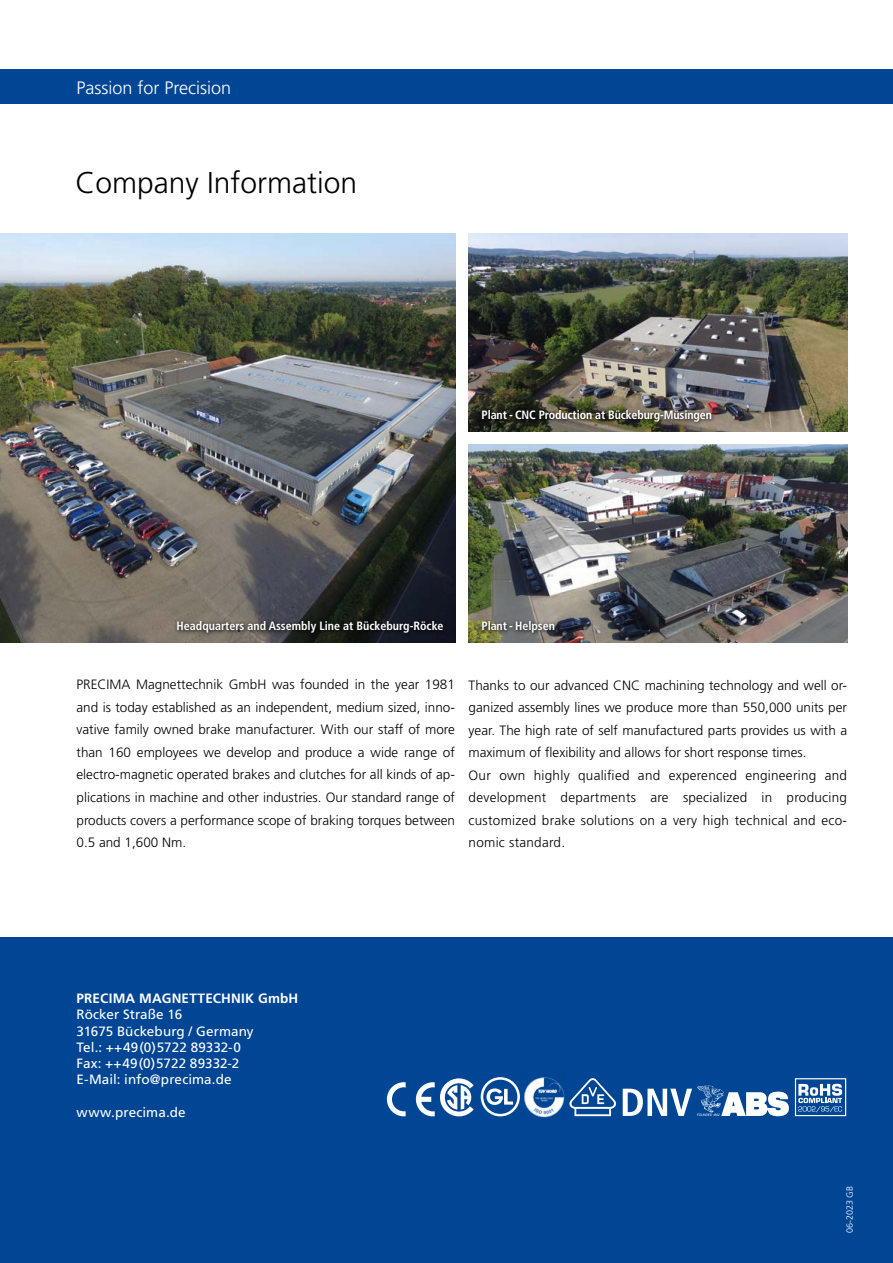
<style>
.page{position:relative;width:893px;height:1263px;background:#fff}
.page>*{position:absolute;margin:0;border:0;box-sizing:border-box;transform-origin:0 0}
.t1{font:300 30px "Frutiger LT Std";color:#000}
.t2{font:300 18px "Frutiger LT Std";color:#fff}
.t3{font:300 13.5px/22.5px "Frutiger LT Std";color:#000;text-align:justify}
.t4{font:13.5px/16.2px "Frutiger LT Std";letter-spacing:.005em;color:#fff}
.t5{font:700 13.5px "Frutiger LT Std";letter-spacing:.015em;color:#fff}
.t6{font:700 condensed 12px "Frutiger LT Std";letter-spacing:-.01em;color:#fff}
.t7{font:300 9px "Frutiger LT Std";color:#fff}
</style>
<div class="page">
<div style="left:0;top:938px;width:893px;height:325px;background:#014695"></div>
<div style="left:0;top:70px;width:893px;height:34px;background:#014695"></div>
<img style="left:0;top:234px;width:455px;height:408px">
<img style="left:469px;top:234px;width:378px;height:198px">
<img style="left:469px;top:444px;width:378px;height:198px">
<div style="left:174px;top:618px;width:273px;height:19px;background:#000;opacity:.9"></div>
<div style="left:479px;top:618px;width:80px;height:19px;background:#000;opacity:.9"></div>
<div style="left:479px;top:408px;width:237px;height:19px;background:#000;opacity:.9"></div>
<svg style="left:569px;top:1078px;width:47px;height:38px"></svg>
<svg style="left:387px;top:1078px;width:87px;height:38px"></svg>
<svg style="left:798px;top:1084px;width:44px;height:28px"></svg>
<div style="left:795px;top:1078px;width:51px;height:38px;border:1px solid #fff"></div>
<svg style="left:623px;top:1085px;width:166px;height:31px"></svg>
<svg style="left:481px;top:1077px;width:39px;height:39px"></svg>
<img style="left:524px;top:1077px;width:41px;height:40px">
<h2 class="t2" style="left:77px;top:77px;width:156px">Passion for Precision</h2>
<h1 class="t1" style="left:75px;top:165px;width:283px">Company Information</h1>
<p class="t6" style="left:482px;top:408px;width:232px">Plant - CNC Production at Bückeburg-Müsingen</p>
<p class="t6" style="left:177px;top:619px;width:268px">Headquarters and Assembly Line at Bückeburg-Röcke</p>
<p class="t6" style="left:482px;top:619px;width:75px">Plant - Helpsen</p>
<p class="t3" style="left:77px;top:674px;width:380px">PRECIMA Magnettechnik GmbH was founded in the year 1981 and is today established as an independent, medium sized, inno&shy;vative family owned brake manufacturer. With our staff of more than 160 employees we develop and produce a wide range of electro-magnetic operated brakes and clutches for all kinds of ap&shy;plications in machine and other industries. Our standard range of products covers a performance scope of braking torques between 0.5 and 1,600 Nm.</p>
<p class="t3" style="left:469px;top:674px;width:380px;text-align:left">Thanks to our advanced CNC machining technology and well or&shy;ganized assembly lines we produce more than 550,000 units per year. The high rate of self manufactured parts provides us with a maximum of flexibility and allows for short response times.<br>Our own highly qualified and experenced engineering and development departments are specialized in producing customized brake solutions on a very high technical and eco&shy;nomic standard.</p>
<p class="t5" style="left:77px;top:990px;width:223px">PRECIMA MAGNETTECHNIK GmbH</p>
<p class="t4" style="left:77px;top:1007px;width:179px">Röcker Straße 16<br>31675 Bückeburg / Germany<br>Tel.: ++49(0)5722 89332-0<br>Fax: ++49(0)5722 89332-2<br>E-Mail: info@precima.de</p>
<p class="t4" style="left:77px;top:1104px;width:111px">www.precima.de</p>
<p class="t7" style="left:845px;top:1233px;width:49px;rotate:-90deg">06-2023 GB</p>
</div>
